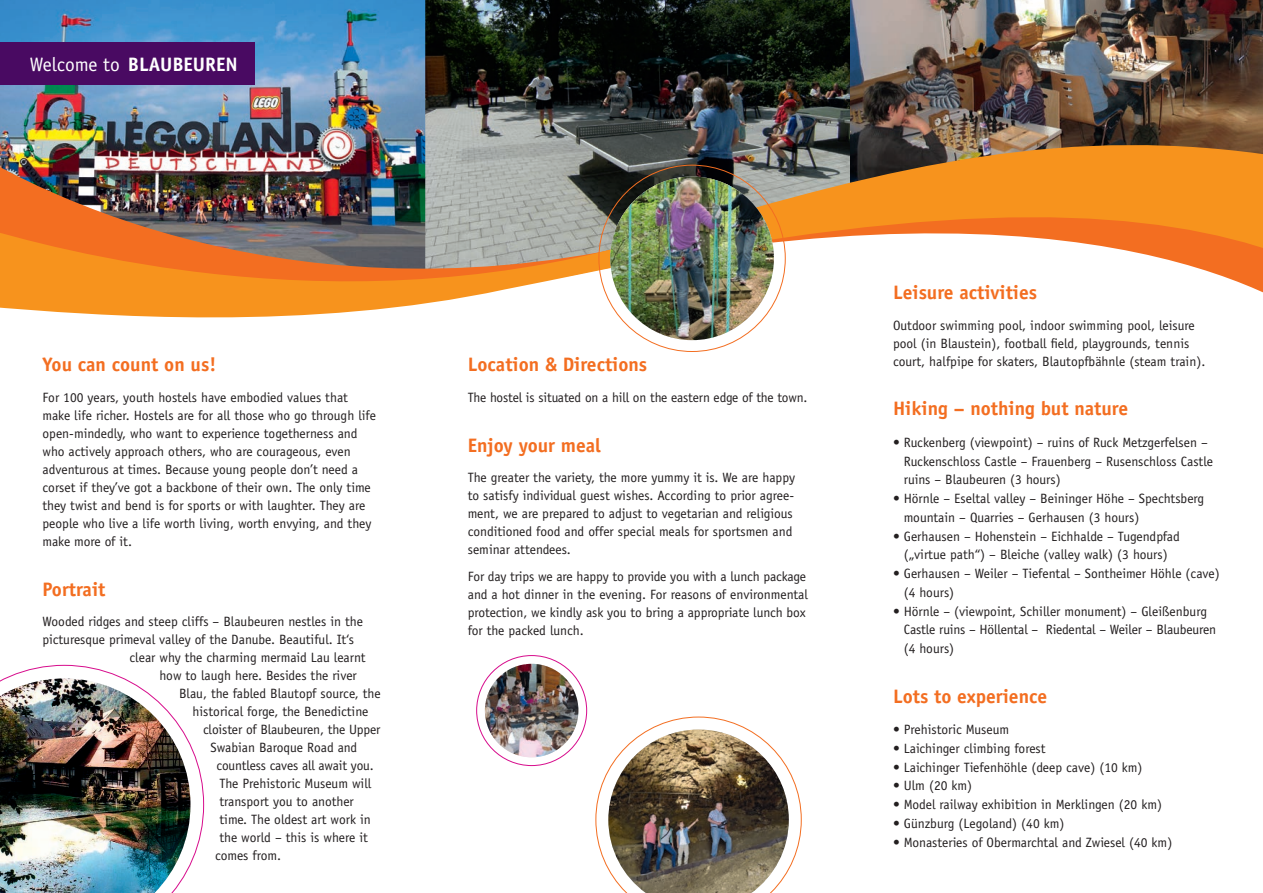
<style>
.page{position:relative;width:1263px;height:893px;background:#fff}
.page>*{position:absolute;margin:0;border:0;box-sizing:border-box;transform-origin:0 0}
.t1{font:700 19.5px "Officina Sans Std";color:#f36e21}
.t2{font:700 19.5px "Officina Sans Std";color:#fff}
.t3{font:13.5px/18px "Officina Sans Std";color:#231f20}
.s1{font-weight:400}
</style>
<div class="page">
<svg style="left:5px;top:665px;width:199px;height:201px"></svg>
<img style="left:0;top:678px;width:190px;height:215px">
<img style="left:0;top:0;width:850px;height:140px">
<img style="left:850px;top:0;width:413px;height:140px">
<img style="left:0;top:140px;width:1263px;height:190px">
<img style="left:610px;top:176px;width:164px;height:164px;border-radius:82px">
<svg style="left:595px;top:717px;width:207px;height:152px"></svg>
<img style="left:608px;top:729px;width:181px;height:164px">
<img style="left:485px;top:664px;width:93px;height:93px;border-radius:47px">
<div style="left:0;top:43px;width:255px;height:42px;background:#490a62"></div>
<h1 class="t2" style="left:30px;top:52px;width:209px"><span class="s1">Welcome to</span> BLAUBEUREN</h1>
<h1 class="t1" style="left:43px;top:352px;width:175px">You can count on us!</h1>
<p class="t3" style="left:43px;top:388px;width:335px">For 100 years, youth hostels have embodied values that make life richer. Hostels are for all those who go through life open-mindedly, who want to experience togetherness and who actively approach others, who are courageous, even adventurous at times. Because young people don’t need a corset if they’ve got a backbone of their own. The only time they twist and bend is for sports or with laughter. They are people who live a life worth living, worth envying, and they make more of it.</p>
<h1 class="t1" style="left:43px;top:577px;width:64px">Portrait</h1>
<p class="t3" style="left:43px;top:613px;width:322px">Wooded ridges and steep cliffs – Blaubeuren nestles in the</p>
<p class="t3" style="left:43px;top:631px;width:313px">picturesque primeval valley of the Danube. Beautiful. It‘s</p>
<p class="t3" style="left:130px;top:649px;width:238px">clear why the charming mermaid Lau learnt</p>
<p class="t3" style="left:160px;top:667px;width:199px">how to laugh here. Besides the river</p>
<p class="t3" style="left:179px;top:685px;width:203px">Blau, the fabled Blautopf source, the</p>
<p class="t3" style="left:193px;top:703px;width:177px">historical forge, the Benedictine</p>
<p class="t3" style="left:203px;top:721px;width:179px">cloister of Blaubeuren, the Upper</p>
<p class="t3" style="left:211px;top:739px;width:148px">Swabian Baroque Road and</p>
<p class="t3" style="left:217px;top:757px;width:159px">countless caves all await you.</p>
<p class="t3" style="left:220px;top:775px;width:153px">The Prehistoric Museum will</p>
<p class="t3" style="left:220px;top:793px;width:136px">transport you to another</p>
<p class="t3" style="left:220px;top:811px;width:153px">time. The oldest art work in</p>
<p class="t3" style="left:220px;top:829px;width:150px">the world – this is where it</p>
<p class="t3" style="left:215px;top:847px;width:68px">comes from.</p>
<h1 class="t1" style="left:468px;top:352px;width:181px">Location &amp; Directions</h1>
<p class="t3" style="left:468px;top:388px;width:341px">The hostel is situated on a hill on the eastern edge of the town.</p>
<h1 class="t1" style="left:468px;top:433px;width:135px">Enjoy your meal</h1>
<p class="t3" style="left:468px;top:469px;width:329px">The greater the variety, the more yummy it is. We are happy to satisfy individual guest wishes. According to prior agree&shy;ment, we are prepared to adjust to vegetarian and religious conditioned food and offer special meals for sportsmen and seminar attendees.</p>
<p class="t3" style="left:468px;top:567px;width:342px">For day trips we are happy to provide you with a lunch package and a hot dinner in the evening. For reasons of environmental protection, we kindly ask you to bring a appropriate lunch box for the packed lunch.</p>
<h1 class="t1" style="left:893px;top:280px;width:146px">Leisure activities</h1>
<p class="t3" style="left:893px;top:316px;width:314px">Outdoor swimming pool, indoor swimming pool, leisure pool (in Blaustein), football field, playgrounds, tennis court, halfpipe for skaters, Blautopfbähnle (steam train).</p>
<h1 class="t1" style="left:893px;top:396px;width:237px">Hiking – nothing but nature</h1>
<p class="t3" style="left:904px;top:433px;width:311px;line-height:18.8px;text-indent:-11px">• Ruckenberg (viewpoint) – ruins of Ruck Metzgerfelsen –<br>Ruckenschloss Castle – Frauenberg – Rusenschloss Castle ruins – Blaubeuren (3 hours)</p>
<p class="t3" style="left:904px;top:489px;width:302px;line-height:18.8px;text-indent:-11px">• Hörnle – Eseltal valley – Beininger Höhe – Spechtsberg mountain – Quarries – Gerhausen (3 hours)</p>
<p class="t3" style="left:893px;top:527px;width:288px;line-height:18.8px;text-align:center">• Gerhausen – Hohenstein – Eichhalde – Tugendpfad („virtue path“) – Bleiche (valley walk) (3 hours)</p>
<p class="t3" style="left:904px;top:564px;width:318px;line-height:18.8px;text-indent:-11px">• Gerhausen – Weiler – Tiefental – Sontheimer Höhle (cave) (4 hours)</p>
<p class="t3" style="left:904px;top:602px;width:314px;line-height:18.8px;text-indent:-11px">• Hörnle – (viewpoint, Schiller monument) – Gleißenburg<br>Castle ruins – Höllental – Riedental – Weiler – Blaubeuren (4 hours)</p>
<h1 class="t1" style="left:893px;top:684px;width:156px">Lots to experience</h1>
<p class="t3" style="left:893px;top:720px;width:118px">• Prehistoric Museum</p>
<p class="t3" style="left:893px;top:739px;width:154px">• Laichinger climbing forest</p>
<p class="t3" style="left:893px;top:758px;width:251px">• Laichinger Tiefenhöhle (deep cave) (10 km)</p>
<p class="t3" style="left:893px;top:777px;width:81px">• Ulm (20 km)</p>
<p class="t3" style="left:893px;top:795px;width:271px">• Model railway exhibition in Merklingen (20 km)</p>
<p class="t3" style="left:893px;top:814px;width:173px">• Günzburg (Legoland) (40 km)</p>
<p class="t3" style="left:893px;top:833px;width:281px">• Monasteries of Obermarchtal and Zwiesel (40 km)</p>
</div>
